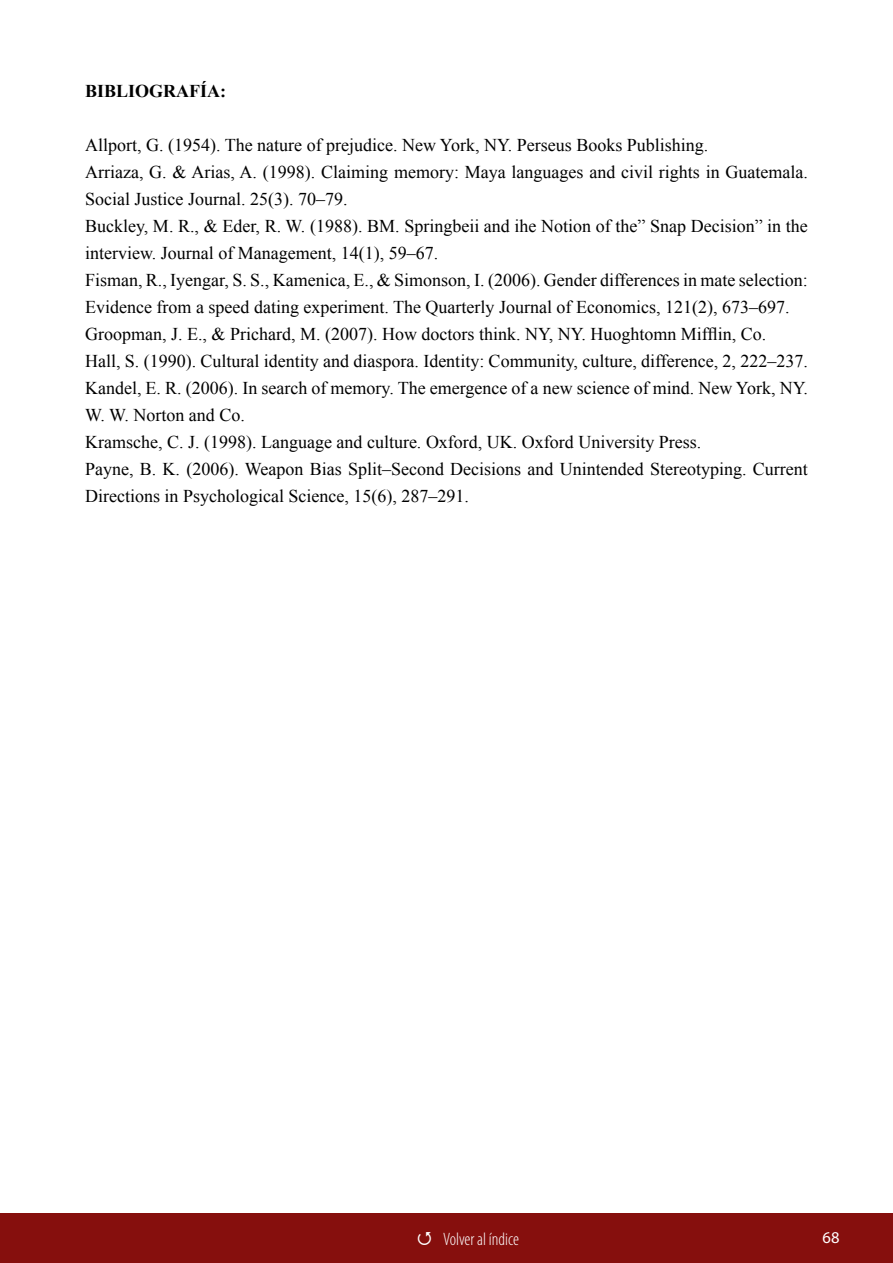
<style>
.page{position:relative;width:893px;height:1263px;background:#fff}
.page>*{position:absolute;margin:0;border:0;box-sizing:border-box;transform-origin:0 0}
.t1{font:18px/27px "Times New Roman";color:#000}
.t2{font:300 condensed 18px "Myriad Pro";color:#fff}
.t3{font:700 18px "Times New Roman";color:#000}
.t4{font:16.5px "Myriad Pro";color:#fff}
</style>
<div class="page">
<div style="left:0;top:1213px;width:893px;height:49px;background:#860f0d"></div>
<p class="t3" style="left:85px;top:79px;width:143px">BIBLIOGRAFÍA:</p>
<p class="t1" style="left:85px;top:131px;width:724px">Allport, G. (1954). The nature of prejudice. New York, NY. Perseus Books Publishing.<br>Arriaza, G. &amp; Arias, A. (1998). Claiming memory: Maya languages and civil rights in Guatemala.<br>Social Justice Journal. 25(3). 70–79.<br>Buckley, M. R., &amp; Eder, R. W. (1988). BM. Springbeii and ihe Notion of the” Snap Decision” in the interview. Journal of Management, 14(1), 59–67.<br>Fisman, R., Iyengar, S. S., Kamenica, E., &amp; Simonson, I. (2006). Gender differences in mate selection:<br>Evidence from a speed dating experiment. The Quarterly Journal of Economics, 121(2), 673–697.<br>Groopman, J. E., &amp; Prichard, M. (2007). How doctors think. NY, NY. Huoghtomn Mifflin, Co.<br>Hall, S. (1990). Cultural identity and diaspora. Identity: Community, culture, difference, 2, 222–237.<br>Kandel, E. R. (2006). In search of memory. The emergence of a new science of mind. New York, NY.<br>W. W. Norton and Co.<br>Kramsche, C. J. (1998). Language and culture. Oxford, UK. Oxford University Press.<br>Payne, B. K. (2006). Weapon Bias Split–Second Decisions and Unintended Stereotyping. Current Directions in Psychological Science, 15(6), 287–291.</p>
<p class="t2" style="left:443px;top:1229px;width:77px">Volver al índice</p>
<p class="t4" style="left:823px;top:1227px;width:18px">68</p>
</div>
